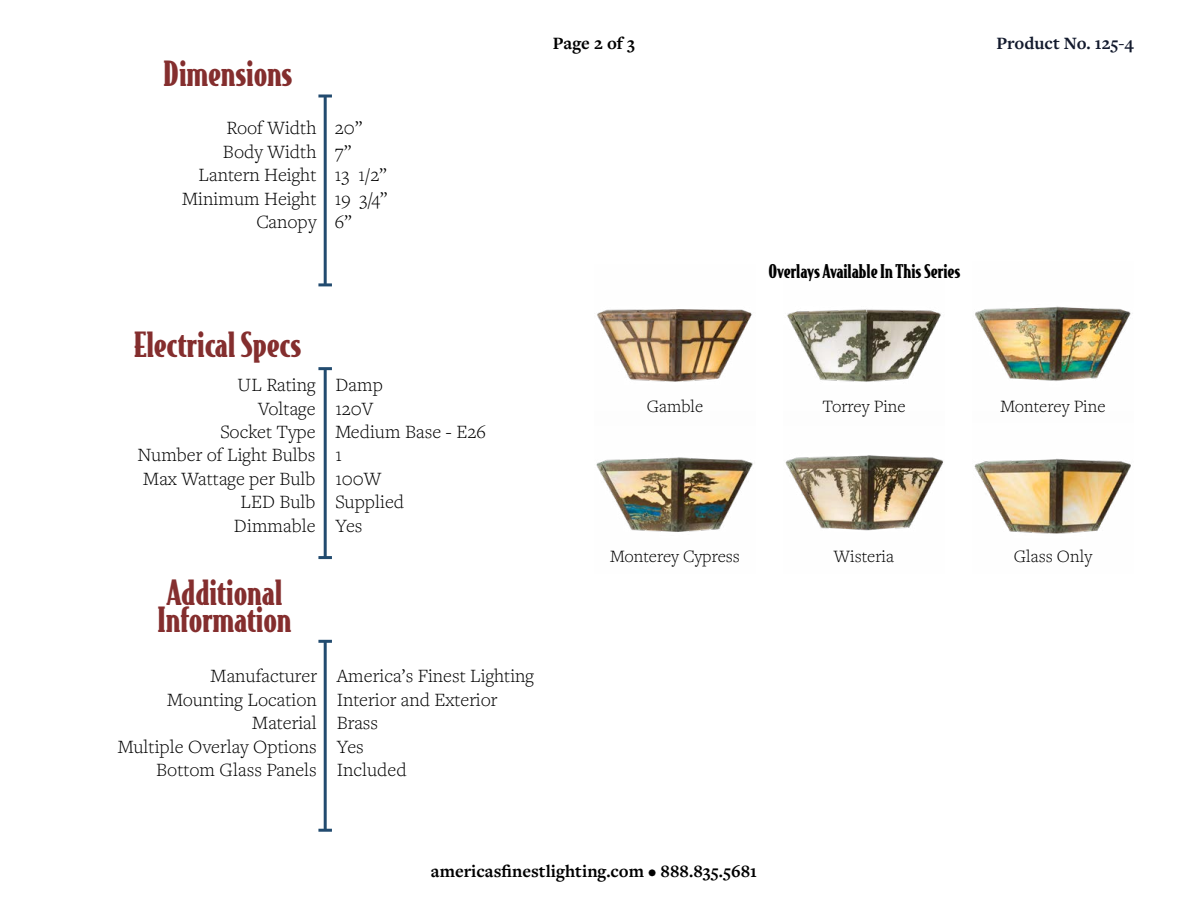
<style>
.page{position:relative;width:1188px;height:918px;background:#fff}
.page>*{position:absolute;margin:0;border:0;box-sizing:border-box;transform-origin:0 0}
.t1{font:900 33px/27px "Bodega Serif";color:#842e2e}
.t2{font:300 19.5px/23.4px "Freight Text Pro";color:#000}
.t3{font:300 18px "Freight Text Pro";color:#000}
.t4{font:700 18px "Freight Text Pro";color:#000}
.t5{font:900 18px "Bodega Serif";color:#000}
.t6{font:700 18px "Freight Text Pro";color:#131a2d}
</style>
<div class="page">
<hr style="left:324px;top:96px;width:3px;height:189px;background:#224b6f">
<svg style="left:318px;top:94px;width:14px;height:4px"></svg>
<hr style="left:318px;top:283px;width:14px;height:3px;background:#224b6f">
<hr style="left:324px;top:369px;width:3px;height:189px;background:#224b6f">
<hr style="left:318px;top:367px;width:14px;height:3px;background:#224b6f">
<hr style="left:318px;top:556px;width:14px;height:3px;background:#224b6f">
<hr style="left:324px;top:641px;width:3px;height:189px;background:#224b6f">
<hr style="left:318px;top:640px;width:14px;height:3px;background:#224b6f">
<hr style="left:318px;top:829px;width:14px;height:3px;background:#224b6f">
<img style="left:597px;top:309px;width:155px;height:73px">
<img style="left:975px;top:306px;width:156px;height:75px">
<img style="left:787px;top:309px;width:154px;height:73px">
<img style="left:596px;top:457px;width:157px;height:75px">
<img style="left:974px;top:458px;width:157px;height:76px">
<img style="left:785px;top:455px;width:158px;height:76px">
<h1 class="t1" style="left:164px;top:58px;width:130px">Dimensions</h1>
<p class="t2" style="left:182px;top:116px;width:136px;text-align:right">Roof Width<br>Body Width<br>Lantern Height<br>Minimum Height<br>Canopy</p>
<p class="t2" style="left:335px;top:116px;width:54px">20”<br>7”<br>13 1/2”<br>19 3/4”<br>6”</p>
<p class="t4" style="left:553px;top:31px;width:84px">Page 2 of 3</p>
<p class="t6" style="left:996px;top:31px;width:139px">Product No. 125-4</p>
<p class="t5" style="left:768px;top:259px;width:194px">Overlays Available In This Series</p>
<h1 class="t1" style="left:134px;top:329px;width:169px">Electrical Specs</h1>
<p class="t2" style="left:138px;top:373px;width:179px;text-align:right">UL Rating<br>Voltage<br>Socket Type<br>Number of Light Bulbs<br>Max Wattage per Bulb<br>LED Bulb<br>Dimmable</p>
<p class="t2" style="left:335px;top:373px;width:152px">Damp<br>120V<br>Medium Base - E26<br>1<br>100W<br>Supplied<br>Yes</p>
<h1 class="t1" style="left:157px;top:577px;width:136px">Additional<br>Information</h1>
<p class="t2" style="left:118px;top:664px;width:201px;text-align:right">Manufacturer<br>Mounting Location<br>Material<br>Multiple Overlay Options<br>Bottom Glass Panels</p>
<p class="t2" style="left:337px;top:664px;width:199px">America’s Finest Lighting<br>Interior and Exterior<br>Brass<br>Yes<br>Included</p>
<p class="t3" style="left:647px;top:394px;width:58px">Gamble</p>
<p class="t3" style="left:822px;top:394px;width:85px">Torrey Pine</p>
<p class="t3" style="left:1001px;top:394px;width:106px">Monterey Pine</p>
<p class="t3" style="left:610px;top:545px;width:131px">Monterey Cypress</p>
<p class="t3" style="left:834px;top:545px;width:62px">Wisteria</p>
<p class="t3" style="left:1014px;top:545px;width:80px">Glass Only</p>
<p class="t4" style="left:431px;top:859px;width:328px">americasfinestlighting.com • 888.835.5681</p>
</div>
